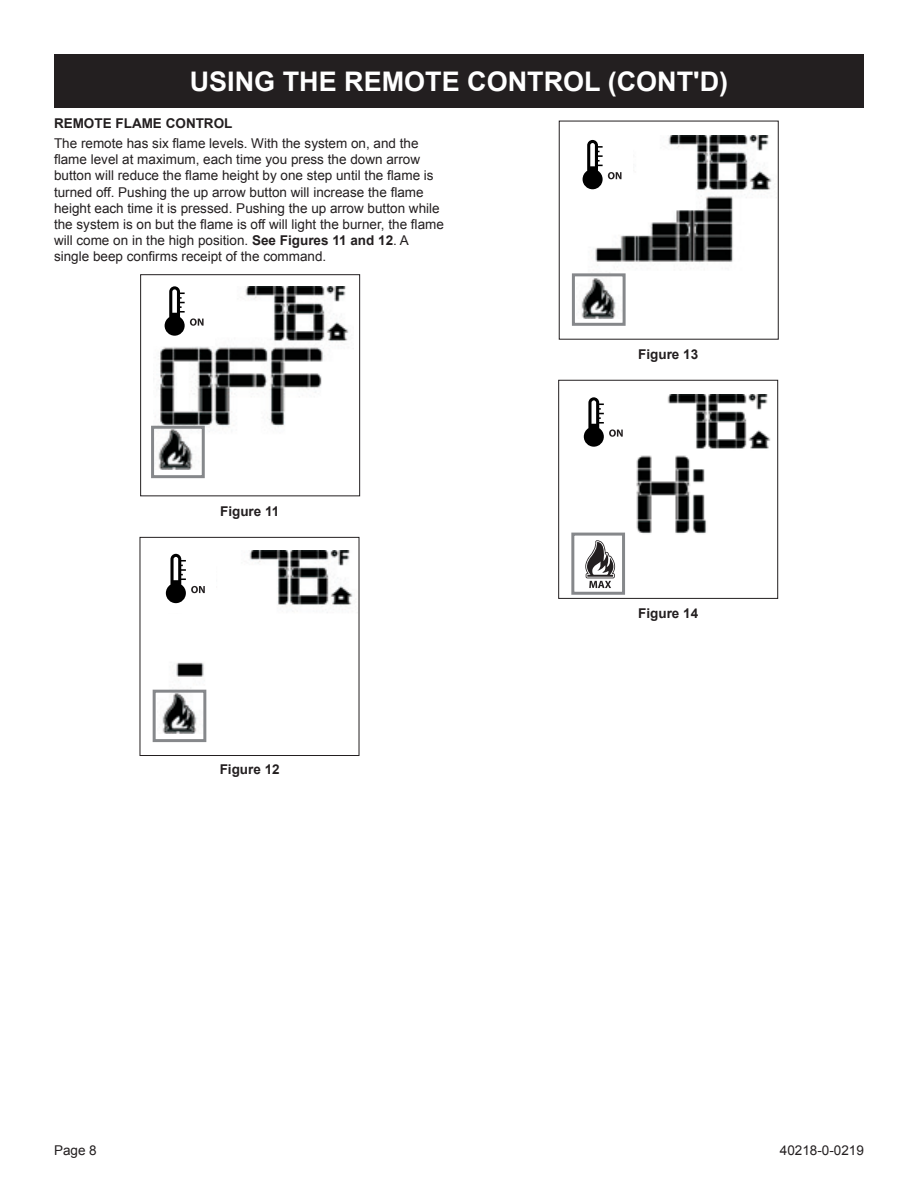
<style>
.page{position:relative;width:918px;height:1188px;background:#fff}
.page>*{position:absolute;margin:0;border:0;box-sizing:border-box;transform-origin:0 0}
.t1{font:700 27px "Arial";color:#fff}
.t2{font:13.5px/16.2px "Arial";color:#231f20}
.t3{font:700 13.5px "Arial";color:#231f20}
.s1{font-weight:700}
</style>
<div class="page">
<img style="left:154px;top:287px;width:195px;height:182px">
<div style="left:140px;top:274px;width:220px;height:222px;border:1px solid #231f20"></div>
<div style="left:151px;top:426px;width:54px;height:52px;border:3px solid #86888b"></div>
<div style="left:151px;top:276px;width:63px;height:69px;background:#fff"></div>
<svg style="left:165px;top:286px;width:39px;height:50px"></svg>
<img style="left:157px;top:550px;width:196px;height:183px">
<div style="left:140px;top:537px;width:219px;height:219px;border:1px solid #231f20"></div>
<div style="left:153px;top:690px;width:53px;height:52px;border:3px solid #86888b"></div>
<div style="left:152px;top:544px;width:63px;height:69px;background:#fff"></div>
<svg style="left:166px;top:554px;width:39px;height:49px"></svg>
<img style="left:581px;top:135px;width:191px;height:183px">
<div style="left:572px;top:273px;width:54px;height:53px;border:3px solid #86888b"></div>
<div style="left:569px;top:130px;width:63px;height:69px;background:#fff"></div>
<svg style="left:583px;top:140px;width:39px;height:49px"></svg>
<img style="left:576px;top:395px;width:195px;height:139px">
<div style="left:558px;top:380px;width:220px;height:219px;border:1px solid #231f20"></div>
<div style="left:571px;top:533px;width:54px;height:62px;border:3px solid #86888b"></div>
<div style="left:570px;top:387px;width:63px;height:69px;background:#fff"></div>
<svg style="left:584px;top:397px;width:39px;height:50px"></svg>
<svg style="left:585px;top:540px;width:30px;height:48px"></svg>
<div style="left:54px;top:54px;width:810px;height:54px;background:#231f20"></div>
<h1 class="t1" style="left:190px;top:63px;width:466px">USING THE REMOTE CONTROL (Cont</h1>
<h1 class="t1" style="left:693px;top:63px;width:36px">'d)</h1>
<p class="t3" style="left:54px;top:115px;width:21px">Remote</p>
<p class="t3" style="left:116px;top:115px;width:19px">Flame</p>
<p class="t3" style="left:166px;top:115px;width:21px">Control</p>
<p class="t2" style="left:54px;top:135px;width:391px">The remote has six flame levels. With the system on, and the flame level at maximum, each time you press the down arrow button will reduce the flame height by one step until the flame is turned off. Pushing the up arrow button will increase the flame height each time it is pressed. Pushing the up arrow button while the system is on but the flame is off will light the burner, the flame will come on in the high position. <span class="s1">See Figures 11 and 12</span>. A single beep confirms receipt of the command.</p>
<p class="t3" style="left:220px;top:502px;width:61px">Figure 11</p>
<p class="t3" style="left:220px;top:760px;width:62px">Figure 12</p>
<p class="t3" style="left:638px;top:345px;width:62px">Figure 13</p>
<p class="t3" style="left:638px;top:604px;width:62px">Figure 14</p>
<p class="t2" style="left:54px;top:1143px;width:44px">Page 8</p>
<p class="t2" style="left:780px;top:1143px;width:86px">40218-0-0219</p>
</div>
